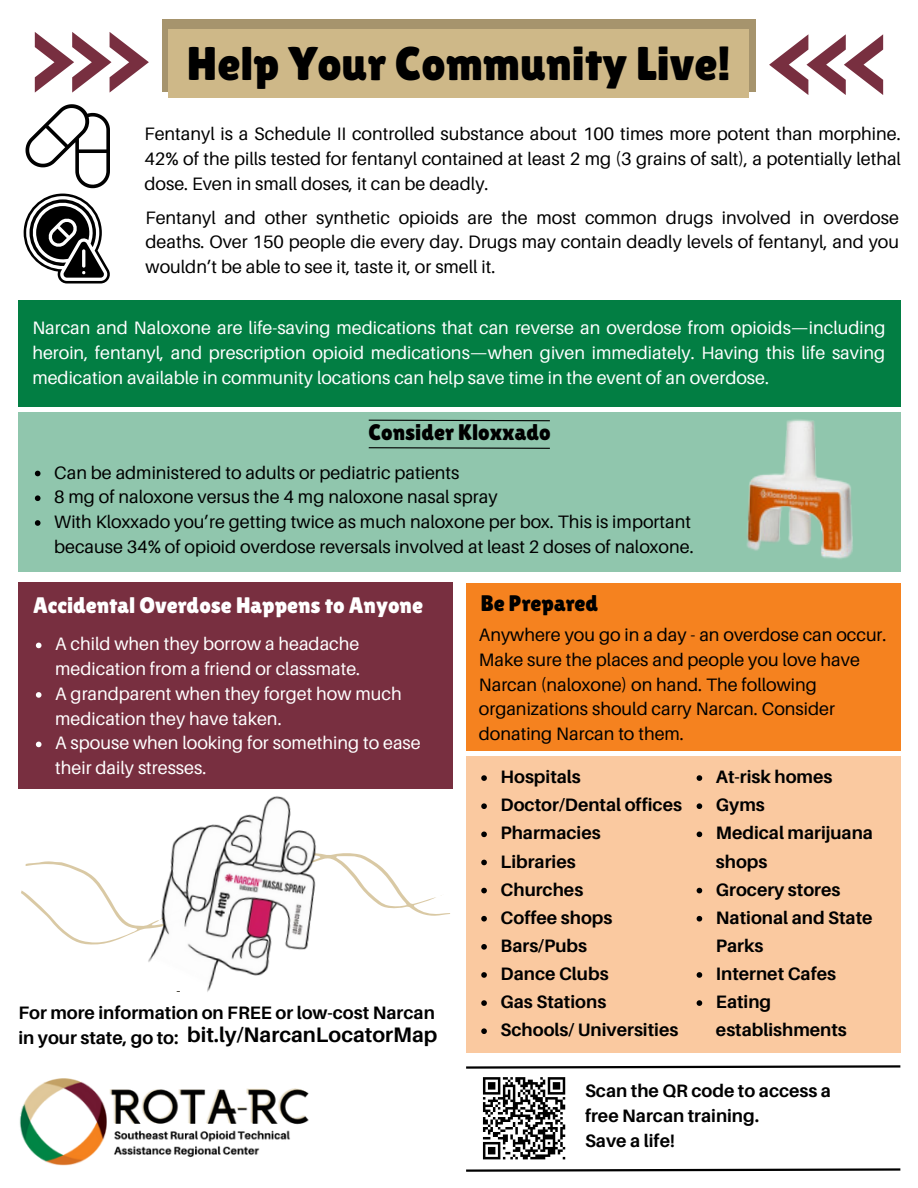
<style>
.page{position:relative;width:918px;height:1188px;background:#fff}
.page>*{position:absolute;margin:0;border:0;box-sizing:border-box;transform-origin:0 0}
.t1{font:47.25px "Lilita One";color:#000}
.t2{font:22.5px "Lilita One";color:#fff}
.t3{font:22.5px "Lilita One";color:#000}
.t4{font:700 21px "Aileron";color:#000}
.t5{font:18px/24.8px "Aileron";color:#000}
.t6{font:18px/24.8px "Aileron";color:#fff}
.t7{font:700 18px/28.2px "Aileron";color:#000}
.t8{font:700 6.6px "Anchorage";color:rgb(206 184 136/.3)}
</style>
<div class="page">
<div style="left:466px;top:583px;width:435px;height:167px;background:#f5821f"></div>
<div style="left:466px;top:756px;width:435px;height:297px;background:#fac9a0"></div>
<svg style="left:482px;top:1077px;width:84px;height:83px"></svg>
<svg style="left:466px;top:1065px;width:435px;height:4px"></svg>
<img style="left:19px;top:1078px;width:290px;height:88px">
<div style="left:162px;top:20px;width:594px;height:72px;background:#a6946d"></div>
<div style="left:168px;top:29px;width:581px;height:69px;background:#ceb888"></div>
<svg style="left:466px;top:1168px;width:435px;height:4px"></svg>
<svg style="left:21px;top:861px;width:429px;height:77px"></svg>
<svg style="left:35px;top:32px;width:114px;height:61px"></svg>
<svg style="left:769px;top:34px;width:114px;height:61px"></svg>
<div style="left:18px;top:583px;width:435px;height:206px;background:#782f40"></div>
<img style="left:70px;top:796px;width:322px;height:196px">
<svg style="left:24px;top:194px;width:86px;height:90px"></svg>
<svg style="left:26px;top:104px;width:84px;height:84px"></svg>
<div style="left:18px;top:300px;width:883px;height:107px;background:#027e43"></div>
<div style="left:18px;top:412px;width:883px;height:159px;background:#90c6ad"></div>
<svg style="left:368px;top:447px;width:182px;height:2px"></svg>
<svg style="left:368px;top:419px;width:182px;height:3px"></svg>
<img style="left:702px;top:419px;width:189px;height:153px">
<svg style="left:481px;top:775px;width:6px;height:6px"></svg>
<svg style="left:481px;top:803px;width:6px;height:6px"></svg>
<svg style="left:481px;top:832px;width:6px;height:5px"></svg>
<svg style="left:481px;top:860px;width:6px;height:5px"></svg>
<svg style="left:481px;top:888px;width:6px;height:5px"></svg>
<svg style="left:481px;top:916px;width:6px;height:6px"></svg>
<svg style="left:481px;top:944px;width:6px;height:6px"></svg>
<svg style="left:481px;top:972px;width:6px;height:6px"></svg>
<svg style="left:481px;top:1000px;width:6px;height:6px"></svg>
<svg style="left:481px;top:1028px;width:6px;height:6px"></svg>
<svg style="left:697px;top:775px;width:5px;height:6px"></svg>
<svg style="left:697px;top:803px;width:5px;height:6px"></svg>
<svg style="left:697px;top:832px;width:5px;height:5px"></svg>
<svg style="left:697px;top:888px;width:5px;height:5px"></svg>
<svg style="left:697px;top:916px;width:5px;height:6px"></svg>
<svg style="left:697px;top:972px;width:5px;height:6px"></svg>
<svg style="left:697px;top:1000px;width:5px;height:6px"></svg>
<svg style="left:36px;top:643px;width:6px;height:5px"></svg>
<svg style="left:36px;top:692px;width:6px;height:6px"></svg>
<svg style="left:36px;top:742px;width:6px;height:5px"></svg>
<svg style="left:35px;top:471px;width:6px;height:5px"></svg>
<svg style="left:35px;top:495px;width:6px;height:6px"></svg>
<svg style="left:35px;top:520px;width:6px;height:6px"></svg>
<h1 class="t1" style="left:187px;top:37px;width:546px">Help Your Community Live!</h1>
<p class="t5" style="left:145px;top:121px;width:758px;text-align:justify">Fentanyl is a Schedule II controlled substance about 100 times more potent than morphine.<br>42% of the pills tested for fentanyl contained at least 2 mg (3 grains of salt), a potentially lethal dose. Even in small doses, it can be deadly.</p>
<p class="t5" style="left:146px;top:205px;width:755px;text-align:justify">Fentanyl and other synthetic opioids are the most common drugs involved in overdose deaths. Over 150 people die every day. Drugs may contain deadly levels of fentanyl, and you wouldn’t be able to see it, taste it, or smell it.</p>
<p class="t6" style="left:32px;top:315px;width:855px;text-align:justify">Narcan and Naloxone are life-saving medications that can reverse an overdose from opioids—including heroin, fentanyl, and prescription opioid medications—when given immediately. Having this life saving medication available in community locations can help save time in the event of an overdose.</p>
<p class="t3" style="left:369px;top:419px;width:184px">Consider Kloxxado</p>
<p class="t5" style="left:54px;top:460px;width:641px">Can be administered to adults or pediatric patients<br>8 mg of naloxone versus the 4 mg naloxone nasal spray<br>With Kloxxado you’re getting twice as much naloxone per box. This is important because 34% of opioid overdose reversals involved at least 2 doses of naloxone.</p>
<p class="t2" style="left:33px;top:592px;width:391px">Accidental Overdose Happens to Anyone</p>
<p class="t3" style="left:480px;top:590px;width:119px">Be Prepared</p>
<p class="t5" style="left:479px;top:622px;width:409px">Anywhere you go in a day - an overdose can occur.<br>Make sure the places and people you love have Narcan (naloxone) on hand. The following organizations should carry Narcan. Consider donating Narcan to them.</p>
<p class="t6" style="left:55px;top:631px;width:367px">A child when they borrow a headache medication from a friend or classmate.<br>A grandparent when they forget how much medication they have taken.<br>A spouse when looking for something to ease their daily stresses.</p>
<p class="t7" style="left:501px;top:762px;width:183px">Hospitals<br>Doctor/Dental offices<br>Pharmacies<br>Libraries<br>Churches<br>Coffee shops<br>Bars/Pubs<br>Dance Clubs<br>Gas Stations<br>Schools/ Universities</p>
<p class="t7" style="left:716px;top:762px;width:159px">At-risk homes<br>Gyms<br>Medical marijuana shops<br>Grocery stores<br>National and State<br>Parks<br>Internet Cafes<br>Eating establishments</p>
<p class="t8" style="left:176px;top:988px;width:5px">-</p>
<p class="t7" style="left:18px;top:1000px;width:418px;line-height:24.8px">For more information on FREE or low-cost Narcan in your state, go to:</p>
<p class="t4" style="left:187px;top:1022px;width:252px">bit.ly/NarcanLocatorMap</p>
<p class="t7" style="left:585px;top:1078px;width:248px;line-height:24.8px">Scan the QR code to access a free Narcan training.<br>Save a life!</p>
</div>
